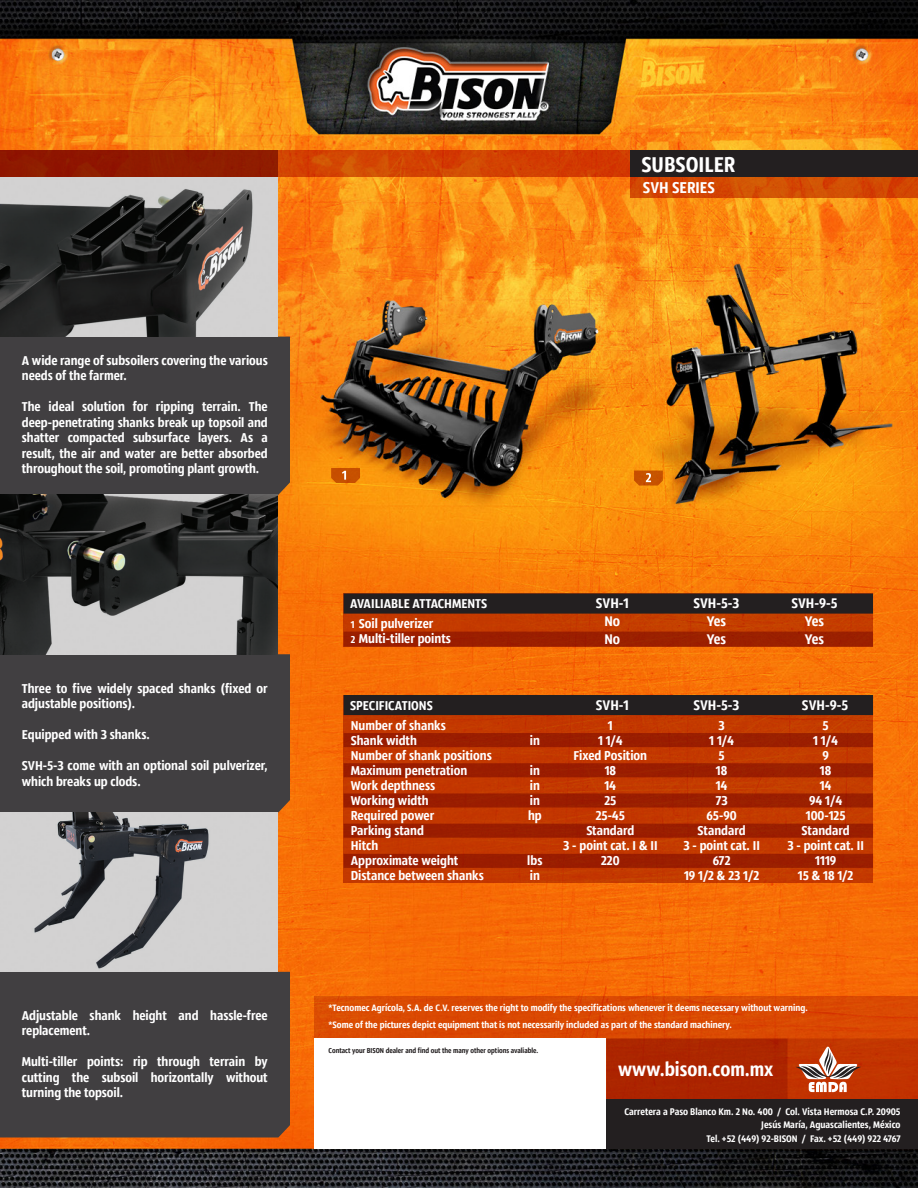
<style>
.page{position:relative;width:918px;height:1188px;background:#fff}
.page>*{position:absolute;margin:0;border:0;box-sizing:border-box;transform-origin:0 0}
.t1{font:22.5px "Sansus Webissimo";color:#fff}
.t2{font:20.1px "Sansus Webissimo";color:#fff}
.t3{font:16.5px "Sansus Webissimo";color:#fff}
.t4{font:14.7px/18px "Sansus Webissimo";color:#fff;text-align:center}
.t5{font:13.5px/15px "Sansus Webissimo";letter-spacing:-.005em;color:#fff}
.t6{font:10.5px/15px "Sansus Webissimo";color:#fff}
.t7{font:10.05px/13.5px "Sansus Webissimo";color:#fff;text-align:right}
.t8{font:9.75px/16.5px "Sansus Webissimo";color:#fff}
.t9{font:7.5px "Sansus Webissimo";color:#231f20}
</style>
<div class="page">
<img style="left:0;top:0;width:918px;height:1188px">
<svg style="left:278px;top:150px;width:352px;height:27px;background:#d24102"></svg>
<div style="left:630px;top:150px;width:288px;height:27px;background:#231f20"></div>
<svg style="left:630px;top:177px;width:288px;height:21px;background:#d24903"></svg>
<div style="left:0;top:150px;width:278px;height:27px;background:#901b00"></div>
<div style="left:314px;top:996px;width:604px;height:153px;background:#da4902"></div>
<div style="left:314px;top:1038px;width:292px;height:111px;background:#fff"></div>
<div style="left:0;top:337px;width:290px;height:158px;background:#413f41"></div>
<div style="left:0;top:654px;width:290px;height:158px;background:#413f41"></div>
<div style="left:0;top:972px;width:290px;height:166px;background:#413f41"></div>
<div style="left:344px;top:695px;width:529px;height:188px;background:#c33800"></div>
<div style="left:344px;top:695px;width:529px;height:20px;background:#231f20"></div>
<div style="left:344px;top:763px;width:529px;height:14px;background:#9a1d00"></div>
<svg style="left:344px;top:793px;width:529px;height:15px;background:#9c1f00"></svg>
<div style="left:344px;top:854px;width:529px;height:14px;background:#9a1d00"></div>
<div style="left:344px;top:824px;width:529px;height:14px;background:#9b1d00"></div>
<div style="left:344px;top:733px;width:529px;height:14px;background:#9a1d00"></div>
<svg style="left:344px;top:614px;width:529px;height:18px;background:#c33b00"></svg>
<svg style="left:344px;top:593px;width:529px;height:21px;background:#2a201e"></svg>
<div style="left:344px;top:632px;width:529px;height:15px;background:#9b1f00"></div>
<svg style="left:606px;top:1038px;width:312px;height:111px;background:#732a14"></svg>
<img style="left:0;top:177px;width:278px;height:160px">
<img style="left:0;top:495px;width:278px;height:159px">
<img style="left:0;top:812px;width:278px;height:160px">
<svg style="left:331px;top:468px;width:29px;height:15px"></svg>
<svg style="left:634px;top:471px;width:29px;height:15px"></svg>
<h1 class="t1" style="left:642px;top:150px;width:95px">SUBSOILER</h1>
<p class="t3" style="left:643px;top:177px;width:73px">SVH SERIES</p>
<p class="t5" style="left:22px;top:352px;width:247px;line-height:15.6px">A wide range of subsoilers covering the various needs of the farmer.</p>
<p class="t5" style="left:22px;top:399px;width:247px;line-height:15.6px;text-align:justify">The ideal solution for ripping terrain. The deep-penetrating shanks break up topsoil and shatter compacted subsurface layers. As a result, the air and water are better absorbed throughout the soil, promoting plant growth.</p>
<p class="t5" style="left:22px;top:680px;width:247px;line-height:15.6px">Three to five widely spaced shanks (fixed or adjustable positions).</p>
<p class="t5" style="left:22px;top:727px;width:129px">Equipped with 3 shanks.</p>
<p class="t5" style="left:22px;top:758px;width:247px;line-height:15.6px">SVH-5-3 come with an optional soil pulverizer, which breaks up clods.</p>
<p class="t5" style="left:22px;top:1007px;width:247px;line-height:15.6px">Adjustable shank height and hassle-free replacement.</p>
<p class="t5" style="left:22px;top:1053px;width:247px;line-height:15.6px;text-align:justify">Multi-tiller points: rip through terrain by cutting the subsoil horizontally without turning the topsoil.</p>
<p class="t5" style="left:350px;top:595px;width:139px">AVAILIABLE ATTACHMENTS</p>
<p class="t5" style="left:359px;top:615px;width:94px">Soil pulverizer<br>Multi-tiller points</p>
<p class="t6" style="left:351px;top:617px;width:6px">1<br>2</p>
<p class="t5" style="left:350px;top:697px;width:84px">SPECIFICATIONS</p>
<p class="t5" style="left:351px;top:718px;width:142px">Number of shanks<br>Shank width<br>Number of shank positions<br>Maximum penetration<br>Work depthness<br>Working width<br>Required power<br>Parking stand<br>Hitch<br>Approximate weight<br>Distance between shanks</p>
<p class="t4" style="left:596px;top:594px;width:35px">SVH-1<br>No<br>No</p>
<p class="t4" style="left:693px;top:594px;width:47px">SVH-5-3<br>Yes<br>Yes</p>
<p class="t4" style="left:791px;top:594px;width:48px">SVH-9-5<br>Yes<br>Yes</p>
<p class="t5" style="left:530px;top:733px;width:12px">in</p>
<p class="t5" style="left:528px;top:763px;width:15px">in in in hp</p>
<p class="t5" style="left:527px;top:853px;width:17px">lbs in</p>
<p class="t4" style="left:596px;top:696px;width:35px">SVH-1</p>
<p class="t4" style="left:693px;top:696px;width:47px">SVH-5-3</p>
<p class="t4" style="left:802px;top:696px;width:48px">SVH-9-5</p>
<p class="t5" style="left:563px;top:718px;width:96px;text-align:center">1<br>1 1/4<br>Fixed Position<br>18<br>14<br>25<br>25-45<br>Standard<br>3 - point cat. I &amp; II<br>220</p>
<p class="t5" style="left:683px;top:718px;width:78px;text-align:center">3<br>1 1/4<br>5<br>18<br>14<br>73<br>65-90<br>Standard<br>3 - point cat. II<br>672<br>19 1/2 &amp; 23 1/2</p>
<p class="t5" style="left:787px;top:718px;width:78px;text-align:center">5<br>1 1/4<br>9<br>18<br>14<br>94 1/4<br>100-125<br>Standard<br>3 - point cat. II<br>1119<br>15 &amp; 18 1/2</p>
<p class="t8" style="left:329px;top:1000px;width:481px">*Tecnomec Agrícola, S.A. de C.V. reserves the right to modify the specifications whenever it deems necessary without warning. *Some of the pictures depict equipment that is not necessarily included as part of the standard machinery.</p>
<p class="t9" style="left:329px;top:1045px;width:211px">Contact your BISON dealer and find out the many other options avaliable.</p>
<h2 class="t2" style="left:618px;top:1056px;width:157px">www.bison.com.mx</h2>
<p class="t7" style="left:624px;top:1104px;width:278px">Carretera a Paso Blanco Km. 2 No. 400 / Col. Vista Hermosa C.P. 20905<br>Jesús María, Aguascalientes, México<br>Tel. +52 (449) 92-BISON / Fax. +52 (449) 922 4767</p>
</div>
